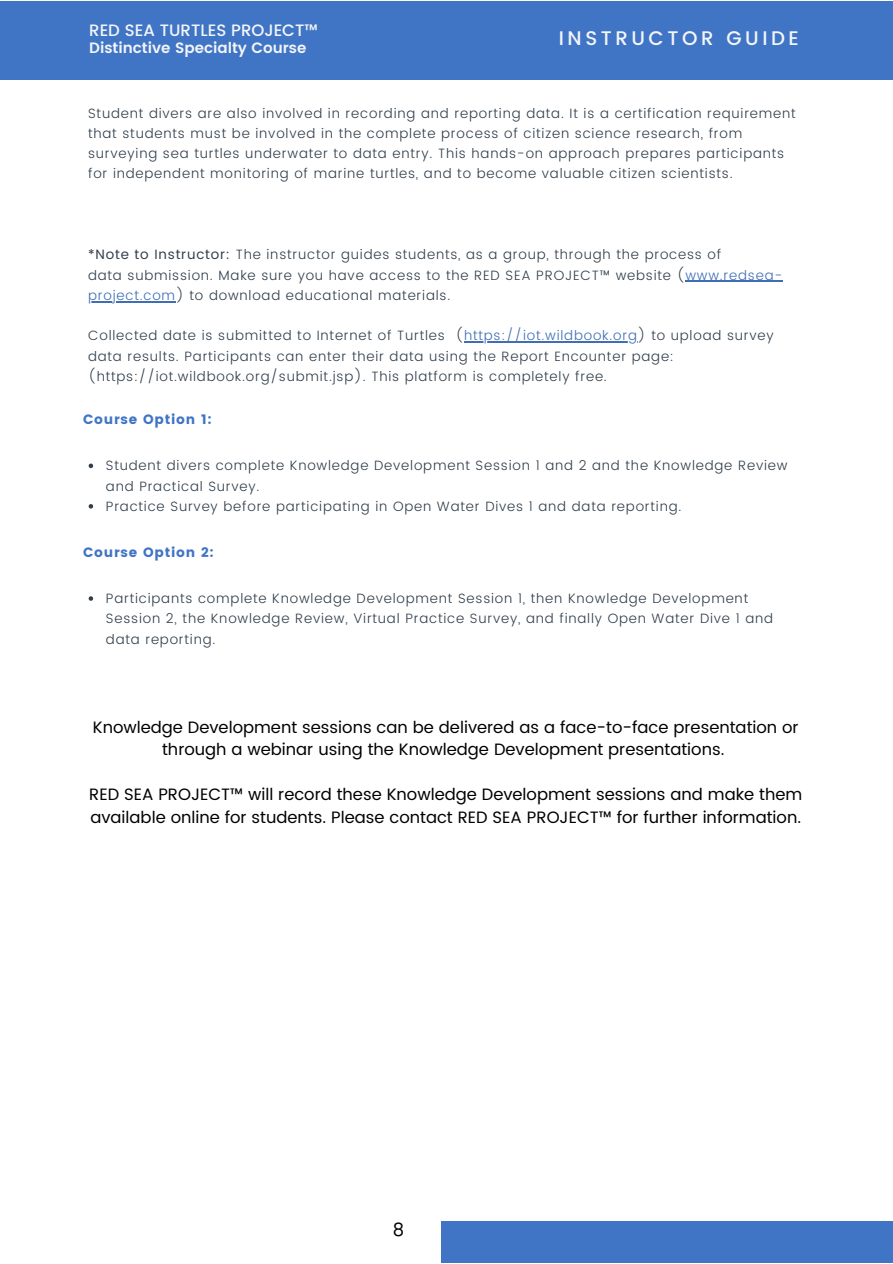
<style>
.page{position:relative;width:893px;height:1264px;background:#fff}
.page>*{position:absolute;margin:0;border:0;box-sizing:border-box;transform-origin:0 0}
.t1{font:500 19.65px "Poppins";letter-spacing:.18em;color:#f3f5f8}
.t2{font:18px "Poppins";color:#000}
.t3{font:16.5px/22.5px "Poppins";color:#000;text-align:center}
.t4{font:500 16.5px "Poppins";color:#f3f5f8}
.t5{font:600 15px "Poppins";color:#f3f5f8}
.t6{font:300 13.5px/20.2px "Poppins";letter-spacing:.06em;color:#313f4c}
.t7{font:13.5px "Poppins";letter-spacing:.06em;color:#4075c5}
.s1{font-weight:400}
.s2{color:#3f6eb6}
</style>
<div class="page">
<div style="left:440px;top:1220px;width:452px;height:42px;background:#4075c5"></div>
<hr style="left:685px;top:281px;width:98px;height:1px;background:#3f6eb6">
<hr style="left:88px;top:301px;width:88px;height:1px;background:#3f6eb6">
<hr style="left:464px;top:341px;width:173px;height:1px;background:#3f6eb6">
<svg style="left:89px;top:463px;width:4px;height:5px"></svg>
<svg style="left:89px;top:504px;width:4px;height:4px"></svg>
<svg style="left:89px;top:596px;width:4px;height:4px"></svg>
<div style="left:0;top:1px;width:892px;height:79px;background:#4075c5"></div>
<p class="t4" style="left:89px;top:21px;width:230px">RED SEA TURTLES PROJECT™</p>
<p class="t5" style="left:89px;top:39px;width:218px">Distinctive Specialty Course</p>
<p class="t1" style="left:559px;top:27px;width:241px">INSTRUCTOR GUIDE</p>
<p class="t6" style="left:88px;top:103px;width:709px">Student divers are also involved in recording and reporting data. It is a certification requirement that students must be involved in the complete process of citizen science research, from surveying sea turtles underwater to data entry. This hands-on approach prepares participants for independent monitoring of marine turtles, and to become valuable citizen scientists.</p>
<p class="t6" style="left:88px;top:245px;width:634px"><span class="s1">*Note to Instructor:</span> The instructor guides students, as a group, through the process of</p>
<p class="t6" style="left:88px;top:265px;width:695px">data submission. Make sure you have access to the RED SEA PROJECT™ website (<span class="s2">www.redsea&shy;project.com</span>) to download educational materials.</p>
<p class="t6" style="left:88px;top:325px;width:687px">Collected date is submitted to Internet of Turtles (<span class="s2">https://iot.wildbook.org</span>) to upload survey data results. Participants can enter their data using the Report Encounter page: (https://iot.wildbook.org/submit.jsp). This platform is completely free.</p>
<p class="t7" style="left:83px;top:411px;width:130px">Course Option 1:</p>
<p class="t6" style="left:106px;top:455px;width:683px">Student divers complete Knowledge Development Session 1 and 2 and the Knowledge Review and Practical Survey.</p>
<p class="t6" style="left:106px;top:496px;width:577px">Practice Survey before participating in Open Water Dives 1 and data reporting.</p>
<p class="t7" style="left:83px;top:544px;width:132px">Course Option 2:</p>
<p class="t6" style="left:106px;top:588px;width:668px">Participants complete Knowledge Development Session 1, then Knowledge Development<br>Session 2, the Knowledge Review, Virtual Practice Survey, and finally Open Water Dive 1 and data reporting.</p>
<p class="t3" style="left:93px;top:715px;width:707px">Knowledge Development sessions can be delivered as a face-to-face presentation or through a webinar using the Knowledge Development presentations.</p>
<p class="t3" style="left:89px;top:783px;width:714px;text-align:left">RED SEA PROJECT™ will record these Knowledge Development sessions and make them available online for students. Please contact RED SEA PROJECT™ for further information.</p>
<p class="t2" style="left:393px;top:1218px;width:13px">8</p>
</div>
